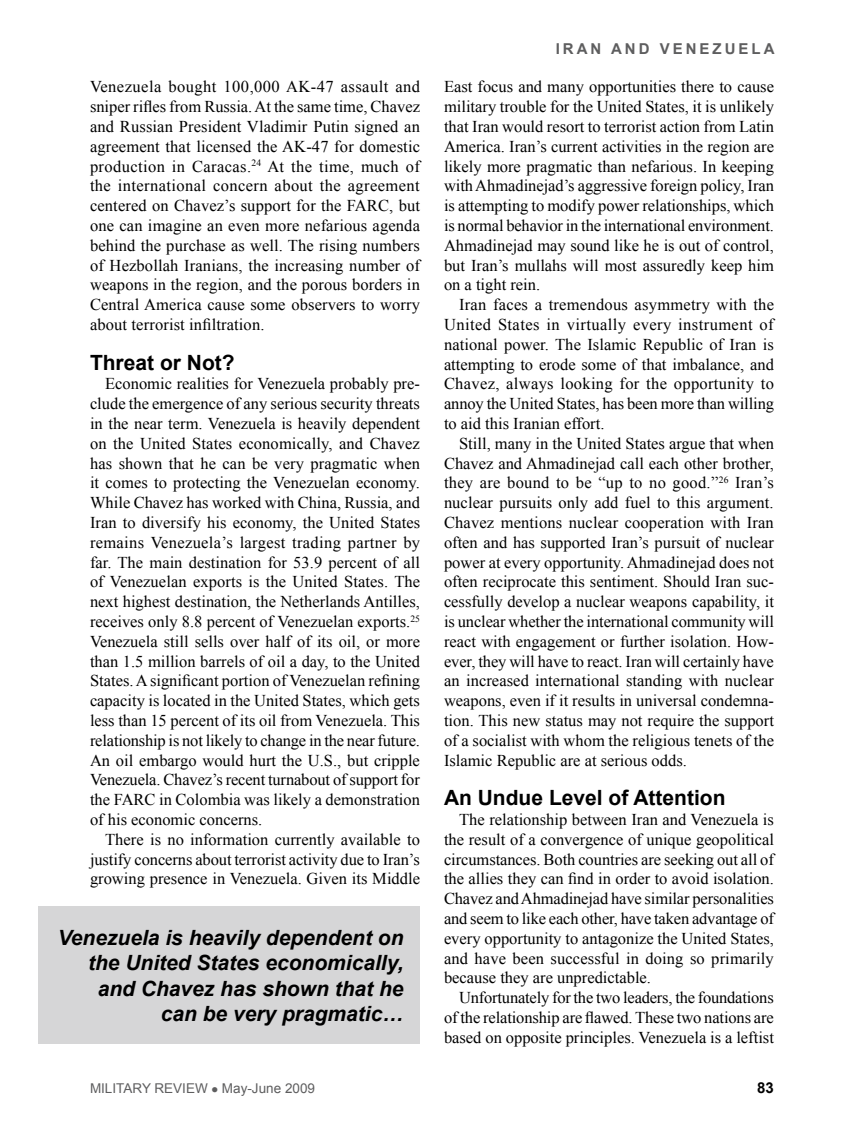
<style>
.page{position:relative;width:864px;height:1134px;background:#fff}
.page>*{position:absolute;margin:0;border:0;box-sizing:border-box;transform-origin:0 0}
.fob{font:italic 700 21px/25.2px "Arial";color:#000;text-align:right}
.subhead{font:700 21px "Arial";color:#000}
.fob-2{font:16.5px/19.8px "Times New Roman";color:#000;text-align:justify}
.t1{font:700 15px "Arial";letter-spacing:.2em;color:#5e5e5f}
.t2{font:700 15px "Arial";color:#000}
.t3{font:13.5px "Arial";color:#5e5e5f}
</style>
<div class="page">
<div style="left:39px;top:907px;width:381px;height:137px;background:#d6d6d7"></div>
<p class="fob-2" style="left:90px;top:77px;width:332px">Venezuela bought 100,000 AK-47 assault and sniper rifles from Russia. At the same time, Chavez and Russian President Vladimir Putin signed an agreement that licensed the AK-47 for domestic production in Caracas.<sup>24</sup> At the time, much of the international concern about the agreement centered on Chavez’s support for the FARC, but one can imagine an even more nefarious agenda behind the purchase as well. The rising numbers of Hezbollah Iranians, the increasing number of weapons in the region, and the porous borders in Central America cause some observers to worry about terrorist infiltration.</p>
<p class="subhead" style="left:90px;top:348px;width:146px">Threat or Not?</p>
<p class="fob-2" style="left:90px;top:374px;width:332px;text-indent:15px">Economic realities for Venezuela probably pre&shy;clude the emergence of any serious security threats in the near term. Venezuela is heavily dependent on the United States economically, and Chavez has shown that he can be very pragmatic when it comes to protecting the Venezuelan economy.<br>While Chavez has worked with China, Russia, and Iran to diversify his economy, the United States remains Venezuela’s largest trading partner by far. The main destination for 53.9 percent of all of Venezuelan exports is the United States. The next highest destination, the Netherlands Antilles, receives only 8.8 percent of Venezuelan exports.<sup>25<br></sup>Venezuela still sells over half of its oil, or more than 1.5 million barrels of oil a day, to the United States. A significant portion of Venezuelan refining capacity is located in the United States, which gets less than 15 percent of its oil from Venezuela. This relationship is not likely to change in the near future.<br>An oil embargo would hurt the U.S., but cripple Venezuela. Chavez’s recent turnabout of support for the FARC in Colombia was likely a demonstration of his economic concerns.</p>
<p class="fob-2" style="left:90px;top:829px;width:332px;text-indent:15px">There is no information currently available to justify concerns about terrorist activity due to Iran’s growing presence in Venezuela. Given its Middle</p>
<p class="fob" style="left:58px;top:926px;width:347px">Venezuela is heavily dependent on the United States economically, and Chavez has shown that he can be very pragmatic…</p>
<p class="t1" style="left:556px;top:39px;width:220px">IRAN AND VENEZUELA</p>
<p class="fob-2" style="left:444px;top:77px;width:332px">East focus and many opportunities there to cause military trouble for the United States, it is unlikely that Iran would resort to terrorist action from Latin America. Iran’s current activities in the region are likely more pragmatic than nefarious. In keeping with Ahmadinejad’s aggressive foreign policy, Iran is attempting to modify power relationships, which is normal behavior in the international environment.<br>Ahmadinejad may sound like he is out of control, but Iran’s mullahs will most assuredly keep him on a tight rein.</p>
<p class="fob-2" style="left:444px;top:295px;width:332px;text-indent:15px">Iran faces a tremendous asymmetry with the United States in virtually every instrument of national power. The Islamic Republic of Iran is attempting to erode some of that imbalance, and Chavez, always looking for the opportunity to annoy the United States, has been more than willing to aid this Iranian effort.</p>
<p class="fob-2" style="left:444px;top:433px;width:332px;text-indent:15px">Still, many in the United States argue that when Chavez and Ahmadinejad call each other brother, they are bound to be “up to no good.”<sup>26</sup> Iran’s nuclear pursuits only add fuel to this argument.<br>Chavez mentions nuclear cooperation with Iran often and has supported Iran’s pursuit of nuclear power at every opportunity. Ahmadinejad does not often reciprocate this sentiment. Should Iran suc&shy;cessfully develop a nuclear weapons capability, it is unclear whether the international community will react with engagement or further isolation. How&shy;ever, they will have to react. Iran will certainly have an increased international standing with nuclear weapons, even if it results in universal condemna&shy;tion. This new status may not require the support of a socialist with whom the religious tenets of the Islamic Republic are at serious odds.</p>
<p class="subhead" style="left:444px;top:784px;width:283px">An Undue Level of Attention</p>
<p class="fob-2" style="left:444px;top:809px;width:332px;text-indent:15px">The relationship between Iran and Venezuela is the result of a convergence of unique geopolitical circumstances. Both countries are seeking out all of the allies they can find in order to avoid isolation.<br>Chavez and Ahmadinejad have similar personalities and seem to like each other, have taken advantage of every opportunity to antagonize the United States, and have been successful in doing so primarily because they are unpredictable.</p>
<p class="fob-2" style="left:444px;top:988px;width:331px;text-indent:15px">Unfortunately for the two leaders, the foundations of the relationship are flawed. These two nations are based on opposite principles. Venezuela is a leftist</p>
<p class="t3" style="left:90px;top:1080px;width:227px">MILITARY REVIEW ● May-June 2009</p>
<p class="t2" style="left:757px;top:1078px;width:18px">83</p>
</div>
